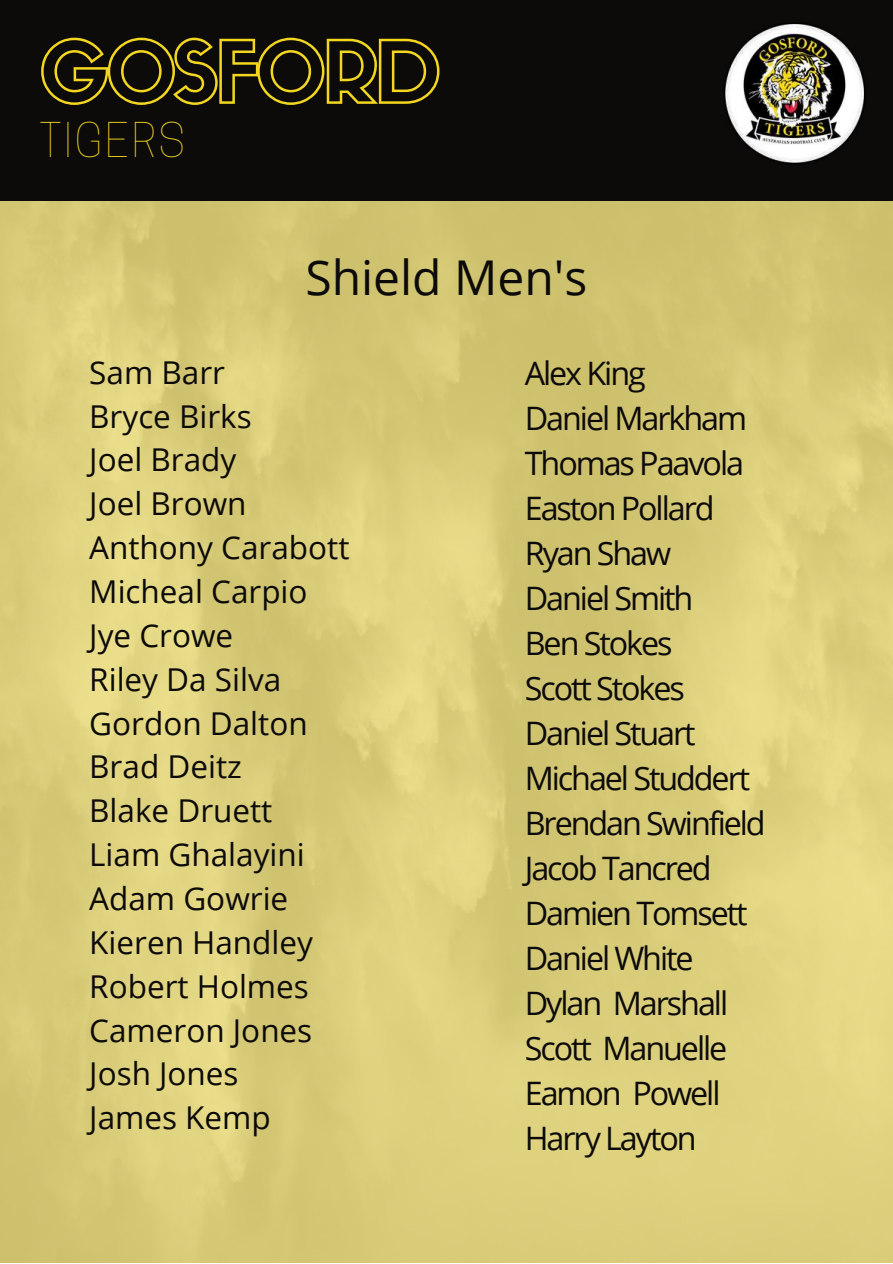
<style>
.page{position:relative;width:893px;height:1264px;background:#fff}
.page>*{position:absolute;margin:0;border:0;box-sizing:border-box;transform-origin:0 0}
.t1{font:84px "Sifonn Basic Outline";letter-spacing:-.065em;color:#f2d61f}
.t2{font:48px "Open Sans";color:#0c0b0a}
.t3{font:100 45px "Cooper Hewitt";letter-spacing:.05em;color:#f2d61f}
.t4{font:32.25px/45px "Open Sans";letter-spacing:-.065em;color:#0c0b0a}
.t5{font:31.5px/43.8px "Open Sans";color:#0c0b0a}
</style>
<div class="page">
<img style="left:0;top:200px;width:892px;height:1062px">
<div style="left:0;top:0;width:892px;height:200px;background:#0c0b0a"></div>
<img style="left:724px;top:23px;width:141px;height:141px">
<h1 class="t1" style="left:39px;top:40px;width:405px">GOSFORD</h1>
<h3 class="t3" style="left:40px;top:123px;width:147px">TIGERS</h3>
<h2 class="t2" style="left:305px;top:243px;width:283px">Shield Men's</h2>
<p class="t5" style="left:89px;top:349px;width:262px">Sam Barr<br>Bryce Birks<br>Joel Brady<br>Joel Brown<br>Anthony Carabott<br>Micheal Carpio<br>Jye Crowe<br>Riley Da Silva<br>Gordon Dalton<br>Brad Deitz<br>Blake Druett<br>Liam Ghalayini<br>Adam Gowrie<br>Kieren Handley<br>Robert Holmes<br>Cameron Jones<br>Josh Jones<br>James Kemp</p>
<p class="t4" style="left:524px;top:350px;width:242px">Alex King<br>Daniel Markham<br>Thomas Paavola<br>Easton Pollard<br>Ryan Shaw<br>Daniel Smith<br>Ben Stokes<br>Scott Stokes<br>Daniel Stuart<br>Michael Studdert<br>Brendan Swinfield<br>Jacob Tancred<br>Damien Tomsett<br>Daniel White<br>Dylan Marshall<br>Scott Manuelle<br>Eamon Powell<br>Harry Layton</p>
</div>
